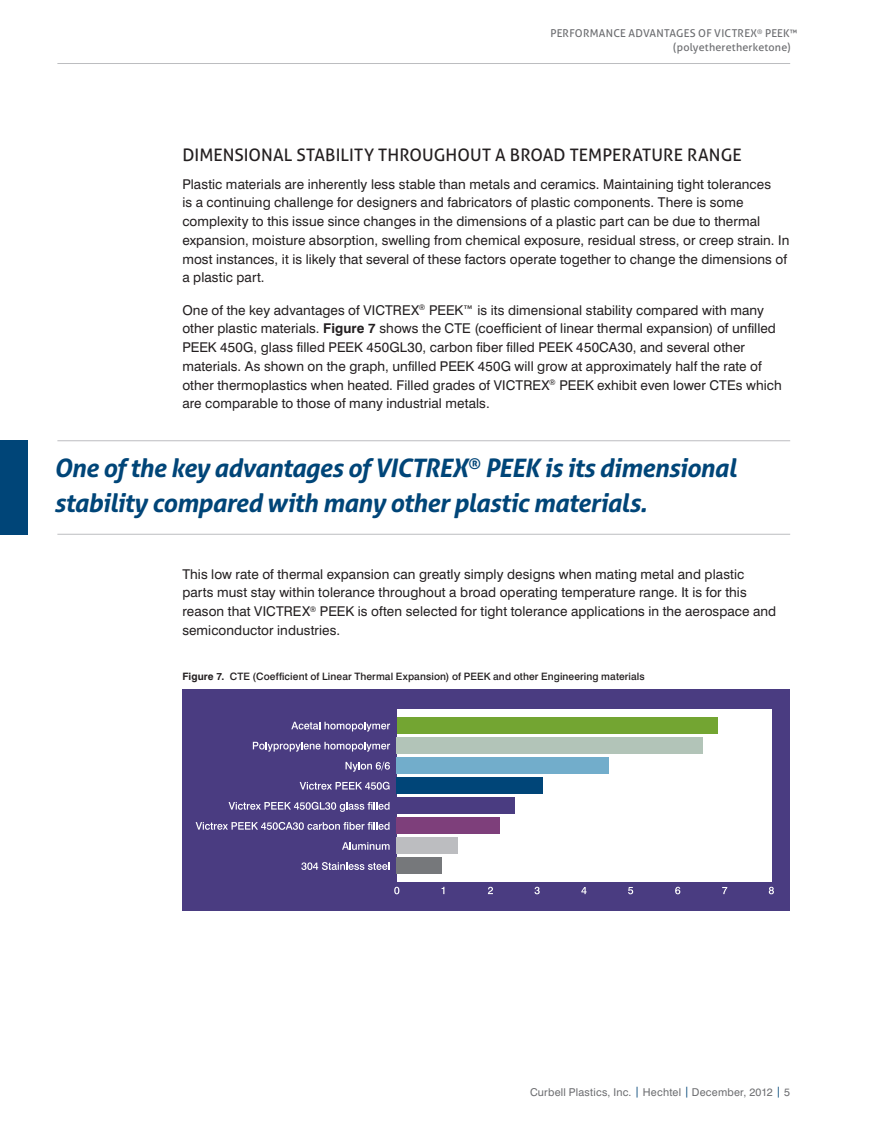
<style>
.page{position:relative;width:878px;height:1134px;background:#fff}
.page>*{position:absolute;margin:0;border:0;box-sizing:border-box;transform-origin:0 0}
.Quote_Call-Out{font:italic 700 25.5px/34.5px "Aller";letter-spacing:-.025em;color:#004578}
.Headers{font:17.25px "Aller";letter-spacing:.005em;color:#231f20}
.t1{font:13.5px/18.8px "Swiss 721 BT";letter-spacing:.005em;color:#231f20}
.t2{font:10.8px "Aller";letter-spacing:.02em;color:#6c6d70}
.t3{font:10.8px "Swiss 721 BT";letter-spacing:.02em;color:#6c6d70}
.captions{font:500 10.2px "Swiss 721 BT";letter-spacing:.01em;color:#231f20}
.s1{font-weight:700}
.s2{color:#004578}
</style>
<div class="page">
<hr style="left:57px;top:440px;width:733px;height:1px;background:#bcbdc0">
<hr style="left:57px;top:534px;width:733px;height:1px;background:#bcbdc0">
<div style="left:182px;top:689px;width:608px;height:222px;background:#4a3c81"></div>
<div style="left:396px;top:709px;width:375px;height:173px;background:#fff"></div>
<svg style="left:291px;top:722px;width:99px;height:10px"></svg>
<svg style="left:253px;top:742px;width:137px;height:10px"></svg>
<svg style="left:345px;top:762px;width:45px;height:10px"></svg>
<svg style="left:299px;top:782px;width:90px;height:8px"></svg>
<svg style="left:228px;top:802px;width:161px;height:10px"></svg>
<svg style="left:196px;top:822px;width:193px;height:8px"></svg>
<svg style="left:342px;top:842px;width:47px;height:8px"></svg>
<svg style="left:301px;top:862px;width:88px;height:8px"></svg>
<svg style="left:394px;top:887px;width:5px;height:7px"></svg>
<svg style="left:628px;top:887px;width:5px;height:7px"></svg>
<svg style="left:675px;top:887px;width:5px;height:7px"></svg>
<svg style="left:722px;top:887px;width:5px;height:7px"></svg>
<svg style="left:768px;top:887px;width:5px;height:7px"></svg>
<svg style="left:488px;top:887px;width:5px;height:7px"></svg>
<svg style="left:534px;top:887px;width:5px;height:7px"></svg>
<svg style="left:581px;top:887px;width:5px;height:7px"></svg>
<div style="left:396px;top:858px;width:46px;height:16px;background:#76787b"></div>
<div style="left:396px;top:837px;width:62px;height:17px;background:#bcbdc0"></div>
<div style="left:396px;top:817px;width:104px;height:17px;background:#7e3f7b"></div>
<div style="left:396px;top:797px;width:118px;height:17px;background:#4a3c81"></div>
<div style="left:396px;top:777px;width:147px;height:17px;background:#004578"></div>
<div style="left:396px;top:757px;width:213px;height:17px;background:#72adcb"></div>
<div style="left:396px;top:737px;width:307px;height:17px;background:#b2c4b8"></div>
<div style="left:396px;top:717px;width:321px;height:17px;background:#73a532"></div>
<hr style="left:57px;top:63px;width:733px;height:1px;background:#bcbdc0">
<div style="left:0;top:440px;width:28px;height:95px;background:#004578"></div>
<p class="t2" style="left:550px;top:27px;width:248px">PERFORMANCE ADVANTAGES OF VICTREX<sup>®</sup> PEEK<sup>™</sup></p>
<p class="t2" style="left:673px;top:40px;width:119px">(polyetheretherketone)</p>
<p class="Headers" style="left:182px;top:145px;width:561px">DIMENSIONAL STABILITY THROUGHOUT A BROAD TEMPERATURE RANGE</p>
<p class="t1" style="left:182px;top:174px;width:608px">Plastic materials are inherently less stable than metals and ceramics. Maintaining tight tolerances<br>is a continuing challenge for designers and fabricators of plastic components. There is some complexity to this issue since changes in the dimensions of a plastic part can be due to thermal expansion, moisture absorption, swelling from chemical exposure, residual stress, or creep strain. In most instances, it is likely that several of these factors operate together to change the dimensions of a plastic part.</p>
<p class="t1" style="left:182px;top:300px;width:601px">One of the key advantages of VICTREX<sup>®</sup> PEEK™ is its dimensional stability compared with many other plastic materials. <span class="s1">Figure 7</span> shows the CTE (coefficient of linear thermal expansion) of unfilled PEEK 450G, glass filled PEEK 450GL30, carbon fiber filled PEEK 450CA30, and several other materials. As shown on the graph, unfilled PEEK 450G will grow at approximately half the rate of other thermoplastics when heated. Filled grades of VICTREX<sup>®</sup> PEEK exhibit even lower CTEs which are comparable to those of many industrial metals.</p>
<p class="Quote_Call-Out" style="left:54px;top:451px;width:683px">One of the key advantages of VICTREX<sup>®</sup> PEEK is its dimensional stability compared with many other plastic materials.</p>
<p class="t1" style="left:182px;top:564px;width:595px">This low rate of thermal expansion can greatly simply designs when mating metal and plastic parts must stay within tolerance throughout a broad operating temperature range. It is for this reason that VICTREX<sup>®</sup> PEEK is often selected for tight tolerance applications in the aerospace and semiconductor industries.</p>
<p class="captions" style="left:182px;top:671px;width:464px"><span class="s1">Figure 7.</span> CTE (Coefficient of Linear Thermal Expansion) of PEEK and other Engineering materials</p>
<p class="t3" style="left:530px;top:1085px;width:261px">Curbell Plastics, Inc. <span class="s2">|</span> Hechtel <span class="s2">|</span> December, 2012 <span class="s2">|</span> 5</p>
</div>
